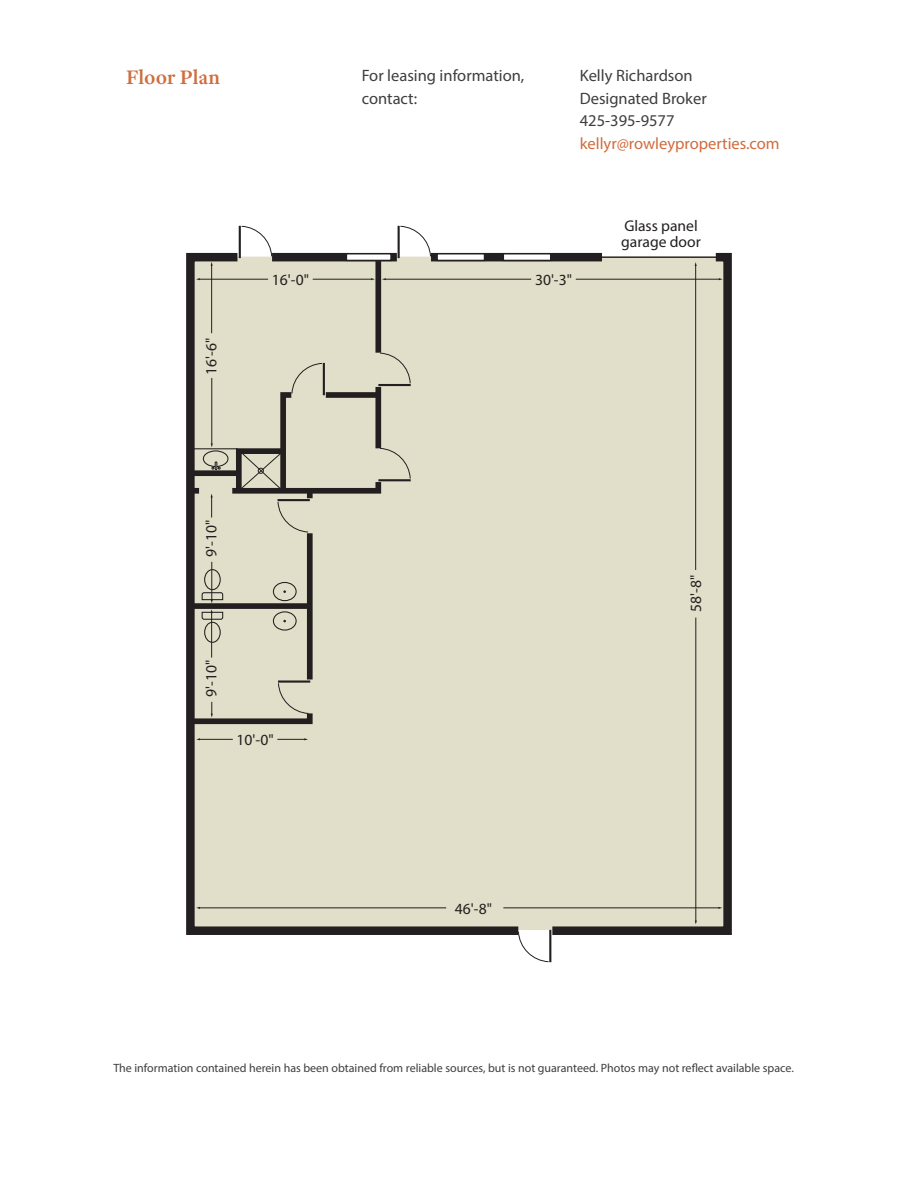
<style>
.page{position:relative;width:918px;height:1188px;background:#fff}
.page>*{position:absolute;margin:0;border:0;box-sizing:border-box;transform-origin:0 0}
.t1{font:600 21px "Adobe Text Pro";color:#d06c3d}
.t2{font:16.5px/22.5px "Myriad Pro";color:#3e3e3f}
.t3{font:16.5px "Myriad Pro";color:#d06c3d}
.t4{font:15.6px/15.6px "Myriad Pro";color:#231f20}
.t5{font:12px "Myriad Pro";color:#3e3e3f}
</style>
<div class="page">
<div style="left:527px;top:261px;width:17px;height:669px;background:#e1dfc9"></div>
<svg style="left:544px;top:252px;width:188px;height:687px;background:#d4d2be"></svg>
<div style="left:186px;top:249px;width:341px;height:686px;background:#e1dfc9"></div>
<div style="left:190px;top:488px;width:9px;height:6px;background:#231f20"></div>
<div style="left:375px;top:261px;width:6px;height:92px;background:#231f20"></div>
<div style="left:307px;top:533px;width:6px;height:147px;background:#231f20"></div>
<div style="left:192px;top:603px;width:118px;height:6px;background:#231f20"></div>
<div style="left:191px;top:470px;width:46px;height:6px;background:#231f20"></div>
<hr style="left:239px;top:226px;width:2px;height:32px;background:#231f20">
<svg style="left:241px;top:226px;width:31px;height:31px"></svg>
<hr style="left:398px;top:226px;width:2px;height:32px;background:#231f20">
<svg style="left:400px;top:226px;width:31px;height:31px"></svg>
<svg style="left:211px;top:461px;width:10px;height:9px"></svg>
<div style="left:204px;top:622px;width:17px;height:21px;border:1px solid #231f20;border-radius:50%"></div>
<div style="left:204px;top:569px;width:17px;height:21px;border:1px solid #231f20;border-radius:50%"></div>
<div style="left:346px;top:254px;width:45px;height:6px;background:#fff"></div>
<div style="left:346px;top:253px;width:46px;height:8px;border:1px solid #231f20"></div>
<div style="left:437px;top:254px;width:48px;height:6px;background:#fff"></div>
<div style="left:436px;top:253px;width:49px;height:8px;border:1px solid #231f20"></div>
<div style="left:503px;top:254px;width:48px;height:6px;background:#fff"></div>
<div style="left:503px;top:253px;width:48px;height:8px;border:1px solid #231f20"></div>
<hr style="left:193px;top:448px;width:45px;height:1px;background:#231f20">
<div style="left:273px;top:582px;width:24px;height:19px;border:1px solid #231f20;border-radius:50%"></div>
<div style="left:273px;top:611px;width:24px;height:20px;border:1px solid #231f20;border-radius:50%"></div>
<hr style="left:278px;top:680px;width:32px;height:3px;background:#231f20">
<hr style="left:549px;top:930px;width:2px;height:32px;background:#231f20">
<svg style="left:518px;top:931px;width:31px;height:31px"></svg>
<hr style="left:695px;top:265px;width:1px;height:305px;background:#231f20">
<hr style="left:696px;top:618px;width:1px;height:303px;background:#231f20">
<hr style="left:211px;top:265px;width:1px;height:68px;background:#231f20">
<hr style="left:212px;top:378px;width:1px;height:66px;background:#231f20">
<svg style="left:211px;top:494px;width:2px;height:24px"></svg>
<hr style="left:212px;top:562px;width:1px;height:38px;background:#231f20">
<svg style="left:201px;top:592px;width:23px;height:11px"></svg>
<hr style="left:211px;top:612px;width:1px;height:46px;background:#231f20">
<svg style="left:201px;top:609px;width:23px;height:11px"></svg>
<svg style="left:186px;top:683px;width:129px;height:44px;background:#bbb8a7"></svg>
<hr style="left:576px;top:279px;width:144px;height:1px;background:#231f20">
<hr style="left:385px;top:279px;width:146px;height:1px;background:#231f20">
<hr style="left:313px;top:279px;width:59px;height:1px;background:#231f20">
<hr style="left:199px;top:279px;width:69px;height:1px;background:#231f20">
<hr style="left:503px;top:908px;width:216px;height:1px;background:#231f20">
<hr style="left:199px;top:908px;width:247px;height:1px;background:#231f20">
<svg style="left:227px;top:353px;width:184px;height:179px;background:#cccab6"></svg>
<svg style="left:277px;top:738px;width:31px;height:2px"></svg>
<hr style="left:199px;top:739px;width:34px;height:1px;background:#231f20">
<p class="t1" style="left:126px;top:64px;width:96px">Floor Plan</p>
<p class="t2" style="left:580px;top:64px;width:114px">Kelly Richardson</p>
<p class="t2" style="left:580px;top:87px;width:128px">Designated Broker</p>
<p class="t2" style="left:580px;top:109px;width:96px">425-395-9577</p>
<p class="t3" style="left:580px;top:133px;width:201px">kellyr@rowleyproperties.com</p>
<p class="t2" style="left:362px;top:64px;width:164px">For leasing information, contact:</p>
<p class="t4" style="left:203px;top:375px;width:38px;rotate:-90deg">16'-6"</p>
<p class="t4" style="left:272px;top:272px;width:38px">16'-0"</p>
<p class="t4" style="left:535px;top:272px;width:38px">30'-3"</p>
<p class="t4" style="left:621px;top:218px;width:81px">Glass panel garage door</p>
<p class="t4" style="left:203px;top:557px;width:38px;rotate:-90deg">9'-10"</p>
<p class="t4" style="left:203px;top:697px;width:38px;rotate:-90deg">9'-10"</p>
<p class="t4" style="left:237px;top:732px;width:38px">10'-0"</p>
<p class="t4" style="left:688px;top:612px;width:38px;rotate:-90deg">58'-8"</p>
<p class="t4" style="left:455px;top:900px;width:38px">46'-8"</p>
<p class="t5" style="left:113px;top:1061px;width:682px">The information contained herein has been obtained from reliable sources, but is not guaranteed. Photos may not reflect available space.</p>
</div>
